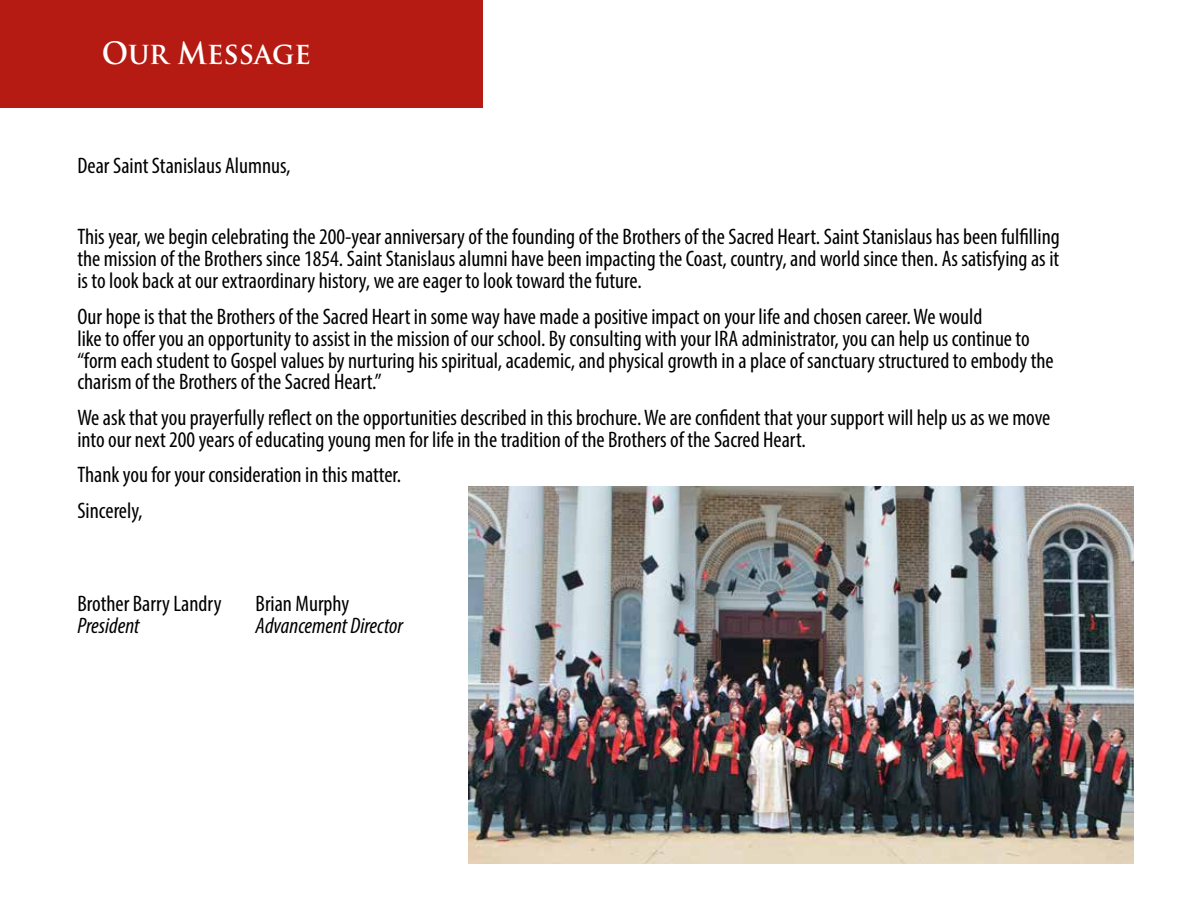
<style>
.page{position:relative;width:1188px;height:918px;background:#fff}
.page>*{position:absolute;margin:0;border:0;box-sizing:border-box;transform-origin:0 0}
.t1{font:700 30px "Trajan Pro";color:#fff;scale:.95 1}
.t2{font:condensed 22.5px/21.9px "Myriad Pro";color:#000}
.t3{font:italic condensed 22.5px "Myriad Pro";color:#000}
</style>
<div class="page">
<div style="left:0;top:0;width:482px;height:107px;background:#b51b12"></div>
<img style="left:468px;top:486px;width:666px;height:378px">
<h1 class="t1" style="left:102px;top:34px;width:222px">Our Message</h1>
<p class="t2" style="left:77px;top:155px;width:215px">Dear Saint Stanislaus Alumnus,</p>
<p class="t2" style="left:77px;top:226px;width:984px;text-align:justify">This year, we begin celebrating the 200-year anniversary of the founding of the Brothers of the Sacred Heart. Saint Stanislaus has been fulfilling the mission of the Brothers since 1854. Saint Stanislaus alumni have been impacting the Coast, country, and world since then. As satisfying as it is to look back at our extraordinary history, we are eager to look toward the future.</p>
<p class="t2" style="left:77px;top:305px;width:978px">Our hope is that the Brothers of the Sacred Heart in some way have made a positive impact on your life and chosen career. We would<br>like to offer you an opportunity to assist in the mission of our school. By consulting with your IRA administrator, you can help us continue to “form each student to Gospel values by nurturing his spiritual, academic, and physical growth in a place of sanctuary structured to embody the charism of the Brothers of the Sacred Heart.”</p>
<p class="t2" style="left:77px;top:406px;width:975px">We ask that you prayerfully reflect on the opportunities described in this brochure. We are confident that your support will help us as we move into our next 200 years of educating young men for life in the tradition of the Brothers of the Sacred Heart.</p>
<p class="t2" style="left:77px;top:457px;width:325px;line-height:35.4px">Thank you for your consideration in this matter.<br>Sincerely,</p>
<p class="t2" style="left:77px;top:593px;width:146px">Brother Barry Landry</p>
<p class="t3" style="left:77px;top:612px;width:64px">President</p>
<p class="t2" style="left:256px;top:593px;width:95px">Brian Murphy</p>
<p class="t3" style="left:256px;top:612px;width:149px">Advancement Director</p>
</div>
